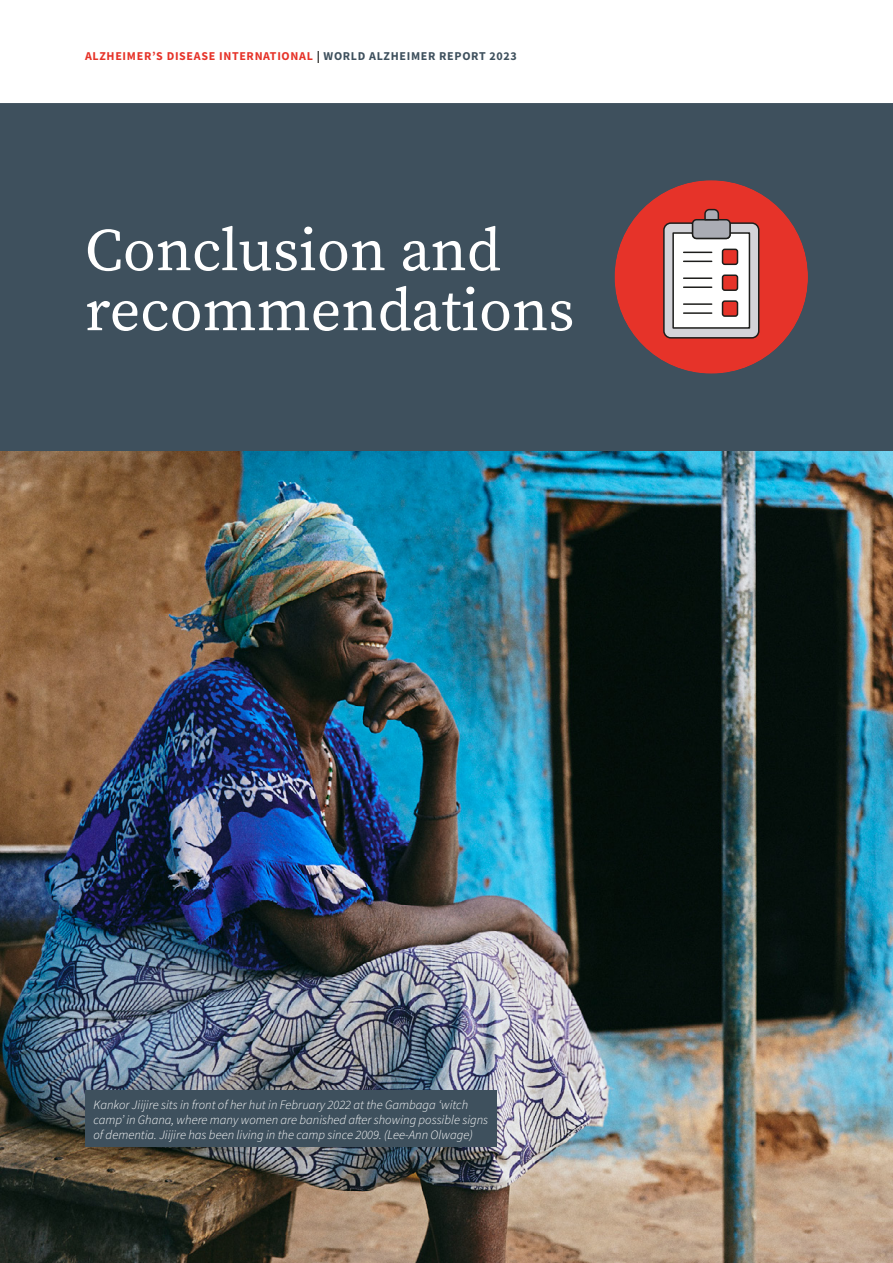
<style>
.page{position:relative;width:893px;height:1263px;background:#fff}
.page>*{position:absolute;margin:0;border:0;box-sizing:border-box;transform-origin:0 0}
.H1_TOC{font:60px/60px "Source Serif Variable";color:#fff}
.caption_white{font:italic 300 12.75px/15px "Source Sans Pro";color:#fff}
.t1{font:700 12px "Source Sans Pro";letter-spacing:.055em;color:#e63329}
.s1{color:#1d1d1b}
.s2{color:#3e505d}
</style>
<div class="page">
<div style="left:0;top:103px;width:893px;height:348px;background:#3e505d"></div>
<div style="left:615px;top:180px;width:193px;height:194px;background:#e63329;border-radius:50%"></div>
<svg style="left:663px;top:208px;width:97px;height:131px"></svg>
<div style="left:722px;top:249px;width:15px;height:15px;background:#e63329;border-radius:2px"></div>
<div style="left:722px;top:249px;width:16px;height:16px;border:2px solid #1d1d1b;border-radius:2px"></div>
<div style="left:722px;top:275px;width:15px;height:15px;background:#e63329;border-radius:2px"></div>
<div style="left:722px;top:274px;width:16px;height:17px;border:2px solid #1d1d1b;border-radius:2px"></div>
<div style="left:722px;top:301px;width:15px;height:15px;background:#e63329;border-radius:2px"></div>
<div style="left:722px;top:300px;width:16px;height:17px;border:2px solid #1d1d1b;border-radius:2px"></div>
<img style="left:0;top:451px;width:893px;height:812px">
<div style="left:85px;top:1090px;width:412px;height:57px;background:#3e505d"></div>
<p class="t1" style="left:85px;top:48px;width:433px">ALZHEIMER’S DISEASE INTERNATIONAL <span class="s1">|</span> <span class="s2">WORLD ALZHEIMER REPORT 2023</span></p>
<p class="H1_TOC" style="left:85px;top:220px;width:491px">Conclusion and recommendations</p>
<p class="caption_white" style="left:94px;top:1097px;width:396px">Kankor Jiijire sits in front of her hut in February 2022 at the Gambaga ‘witch camp’ in Ghana, where many women are banished after showing possible signs of dementia. Jiijire has been living in the camp since 2009. (Lee-Ann Olwage)</p>
</div>
